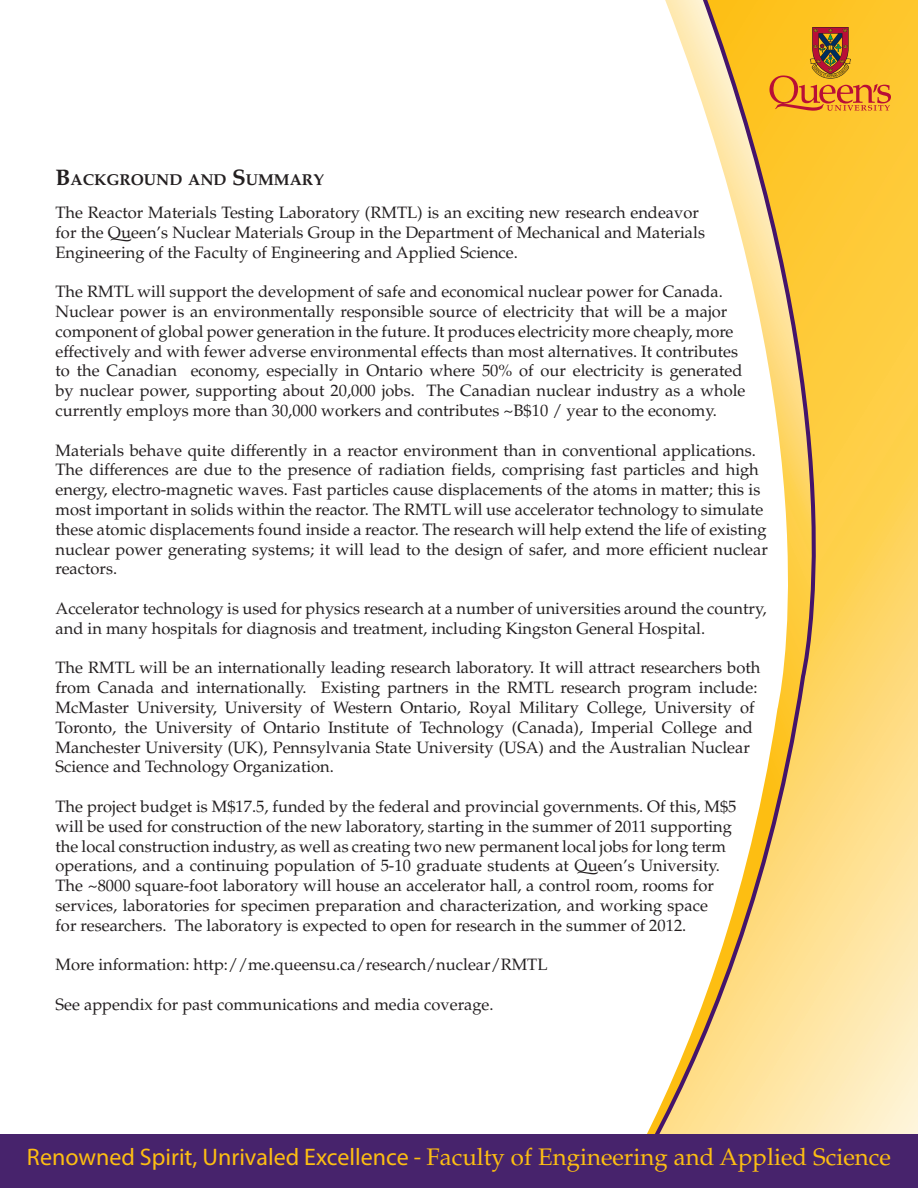
<style>
.page{position:relative;width:918px;height:1188px;background:#fff}
.page>*{position:absolute;margin:0;border:0;box-sizing:border-box;transform-origin:0 0}
.t1{font:24px "Palatino";color:#fdbe12}
.t2{font:16.5px/19.8px "Palatino";color:#231f20}
.t3{font:700 15.75px "Palatino";color:#231f20}
.s1{font-size:22.5px}
.s2{font-family:"Queens"}
.s3{font-family:"Myriad Pro"}
</style>
<div class="page">
<svg style="left:863px;top:0;width:55px;height:1134px;background:#fed86e"></svg>
<svg style="left:647px;top:0;width:216px;height:1134px"></svg>
<div style="left:0;top:1134px;width:918px;height:54px;background:#47236c"></div>
<svg style="left:769px;top:27px;width:122px;height:84px;background:#e39c29"></svg>
<p class="t3" style="left:56px;top:170px;width:270px"><span class="s1">B</span>ACKGROUND AND <span class="s1">S</span>UMMARY</p>
<p class="t2" style="left:56px;top:203px;width:651px">The Reactor Materials Testing Laboratory (RMTL) is an exciting new research endeavor for the <span class="s2">Q</span>ueen’s Nuclear Materials Group in the Department of Mechanical and Materials<br>Engineering of the Faculty of Engineering and Applied Science.</p>
<p class="t2" style="left:56px;top:282px;width:691px">The RMTL will support the development of safe and economical nuclear power for Canada.<br>Nuclear power is an environmentally responsible source of electricity that will be a major component of global power generation in the future. It produces electricity more cheaply, more effectively and with fewer adverse environmental effects than most alternatives. It contributes to the Canadian economy, especially in Ontario where 50% of our electricity is generated by nuclear power, supporting about 20,000 jobs. The Canadian nuclear industry as a whole currently employs more than 30,000 workers and contributes ~B$10 / year to the economy.</p>
<p class="t2" style="left:56px;top:440px;width:714px">Materials behave quite differently in a reactor environment than in conventional applications.<br>The differences are due to the presence of radiation fields, comprising fast particles and high energy, electro-magnetic waves. Fast particles cause displacements of the atoms in matter; this is most important in solids within the reactor. The RMTL will use accelerator technology to simulate these atomic displacements found inside a reactor. The research will help extend the life of existing nuclear power generating systems; it will lead to the design of safer, and more efficient nuclear reactors.</p>
<p class="t2" style="left:56px;top:599px;width:712px">Accelerator technology is used for physics research at a number of universities around the country, and in many hospitals for diagnosis and treatment, including Kingston General Hospital.</p>
<p class="t2" style="left:56px;top:658px;width:706px">The RMTL will be an internationally leading research laboratory. It will attract researchers both from Canada and internationally. Existing partners in the RMTL research program include:<br>McMaster University, University of Western Ontario, Royal Military College, University of Toronto, the University of Ontario Institute of Technology (Canada), Imperial College and Manchester University (UK), Pennsylvania State University (USA) and the Australian Nuclear Science and Technology Organization.</p>
<p class="t2" style="left:56px;top:797px;width:683px">The project budget is M$17.5, funded by the federal and provincial governments. Of this, M$5 will be used for construction of the new laboratory, starting in the summer of 2011 supporting the local construction industry, as well as creating two new permanent local jobs for long term operations, and a continuing population of 5-10 graduate students at <span class="s2">Q</span>ueen’s University.<br>The ~8000 square-foot laboratory will house an accelerator hall, a control room, rooms for services, laboratories for specimen preparation and characterization, and working space<br>for researchers. The laboratory is expected to open for research in the summer of 2012.</p>
<p class="t2" style="left:56px;top:955px;width:493px">More information: http://me.queensu.ca/research/nuclear/RMTL</p>
<p class="t2" style="left:56px;top:995px;width:440px">See appendix for past communications and media coverage.</p>
<h1 class="t1" style="left:27px;top:1143px;width:866px"><span class="s3">Renowned Spirit, Unrivaled Excellence -</span> Faculty of Engineering and Applied Science</h1>
</div>
